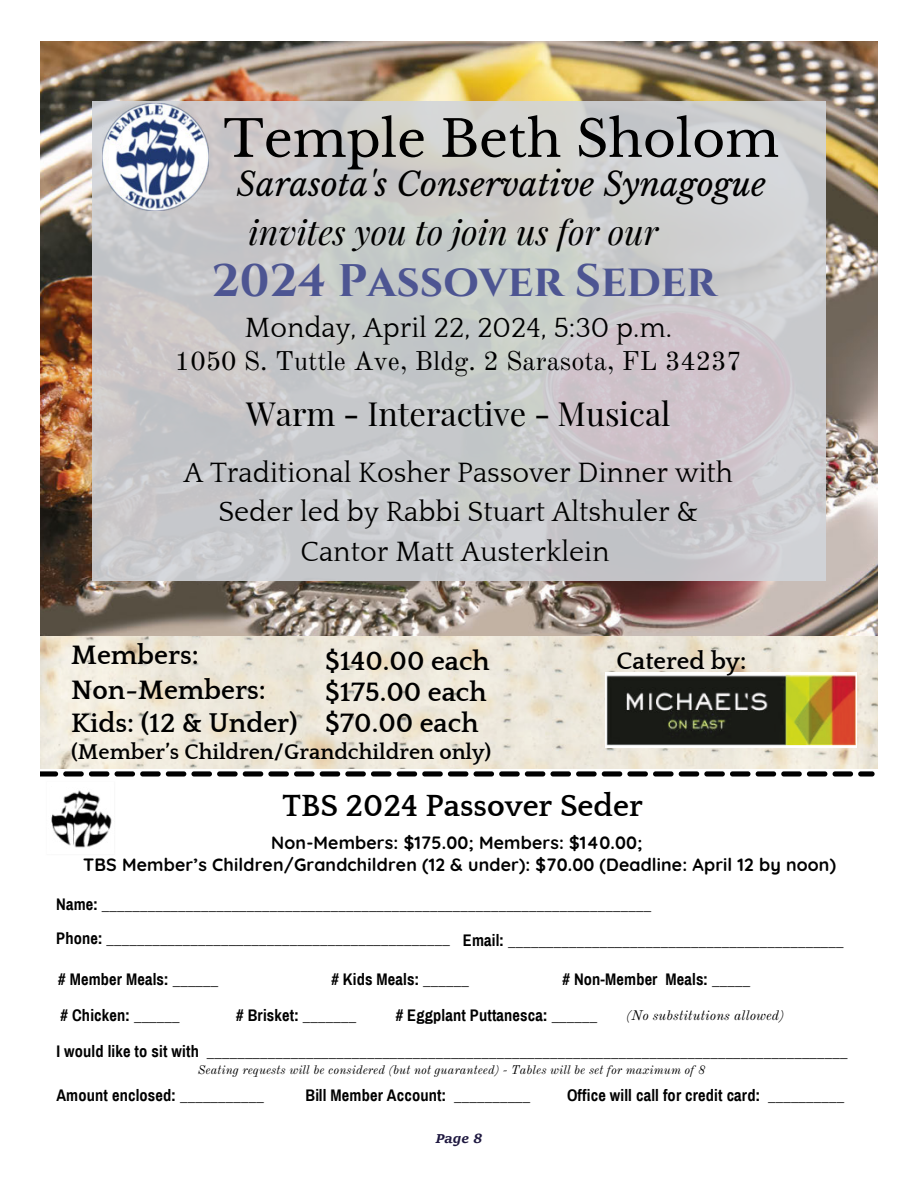
<style>
.page{position:relative;width:918px;height:1188px;background:#fff}
.page>*{position:absolute;margin:0;border:0;box-sizing:border-box;transform-origin:0 0}
.t1{font:50.25px "Libre Baskerville";color:#000}
.t2{font:700 45.6px "Cinzel";color:#4d5592}
.t3{font:italic 34.05px "Playfair Display";color:#000}
.t4{font:italic 32.7px "Libre Baskerville";color:#000}
.t5{font:32.7px "Playfair Display";color:#000}
.t6{font:700 31.5px "Quattrocento";color:#000}
.t7{font:28.65px/39.8px "Quattrocento";color:#000;text-align:center}
.t8{font:28.5px "Quattrocento";color:#000}
.t9{font:700 27.3px "Quattrocento";color:#000}
.t10{font:26.55px "Old Standard";color:#000}
.t11{font:700 24.6px "Quattrocento";color:#000}
.t12{font:700 21.9px "Quattrocento";color:#000}
.t13{font:700 17.7px/22.6px "Quicksand";letter-spacing:.01em;color:#000;text-align:center}
.t14{font:16.35px/35.7px "Archivo Narrow";color:#000}
.t15{font:700 16.35px "Dfptks Archivo Narrow";letter-spacing:.01em;color:#000}
.t16{font:italic 13.65px "Old Standard";letter-spacing:.01em;color:#000}
.t17{font:italic 700 13.5px "Sitka Small";color:#1e1840}
.t18{font:italic 12.3px "Old Standard";letter-spacing:.01em;color:#000}
.s1{font-weight:700}
.s2{font-family:"Dfptks Archivo Narrow";font-weight:700}
.s3{font-family:"Archivo Narrow";font-weight:400}
</style>
<div class="page">
<img style="left:41px;top:42px;width:837px;height:727px">
<svg style="left:41px;top:771px;width:834px;height:6px"></svg>
<img style="left:51px;top:790px;width:61px;height:58px">
<div style="left:92px;top:101px;width:734px;height:480px;background:linear-gradient(to right,#c7c8c8,#cecdcf)"></div>
<img style="left:606px;top:673px;width:250px;height:75px">
<img style="left:102px;top:104px;width:107px;height:107px">
<h1 class="t1" style="left:223px;top:108px;width:557px">Temple Beth Sholom</h1>
<h3 class="t4" style="left:237px;top:164px;width:531px">Sarasota's Conservative Synagogue</h3>
<h3 class="t3" style="left:249px;top:206px;width:411px">invites you to join us for our</h3>
<h2 class="t2" style="left:212px;top:253px;width:506px">2024 Passover Seder</h2>
<h3 class="t8" style="left:245px;top:313px;width:429px">Monday, April 22, 2024, 5:30 p.m.</h3>
<h3 class="t10" style="left:175px;top:345px;width:568px">1050 S. Tuttle Ave, Bldg. 2 Sarasota, FL 34237</h3>
<h3 class="t5" style="left:246px;top:388px;width:426px">Warm <span class="s1">-</span> Interactive <span class="s1">-</span> Musical</h3>
<h3 class="t7" style="left:184px;top:453px;width:551px">A Traditional Kosher Passover Dinner with<br>Seder led by Rabbi Stuart Altshuler &amp;<br>Cantor Matt Austerklein</h3>
<h3 class="t9" style="left:71px;top:641px;width:129px">Members:</h3>
<h3 class="t9" style="left:325px;top:646px;width:166px">$140.00 each</h3>
<h3 class="t9" style="left:71px;top:676px;width:196px">Non-Members:</h3>
<h3 class="t9" style="left:325px;top:678px;width:163px">$175.00 each</h3>
<h3 class="t9" style="left:71px;top:709px;width:228px">Kids: (12 &amp; Under)</h3>
<h3 class="t12" style="left:71px;top:740px;width:422px">(Member’s Children/Grandchildren only)</h3>
<h3 class="t9" style="left:325px;top:709px;width:155px">$70.00 each</h3>
<h3 class="t11" style="left:617px;top:648px;width:131px">Catered by:</h3>
<h3 class="t6" style="left:283px;top:790px;width:362px">TBS 2024 Passover Seder</h3>
<p class="t13" style="left:83px;top:830px;width:754px">Non-Members: $175.00; Members: $140.00;<br>TBS Member’s Children/Grandchildren (12 &amp; under): $70.00 (Deadline: April 12 by noon)</p>
<p class="t14" style="left:463px;top:887px;width:382px;text-indent:-407px"><span class="s2">Name:</span> ________________________________________________________________________<br><span class="s2">Email:</span> ____________________________________________</p>
<p class="t14" style="left:56px;top:921px;width:395px"><span class="s2">Phone:</span> _____________________________________________</p>
<p class="t15" style="left:58px;top:970px;width:162px"># Member Meals: <span class="s3">______</span></p>
<p class="t15" style="left:331px;top:970px;width:139px"># Kids Meals: <span class="s3">______</span></p>
<p class="t15" style="left:563px;top:970px;width:189px"># Non-Member Meals: <span class="s3">_____</span></p>
<p class="t15" style="left:396px;top:1005px;width:203px"># Eggplant Puttanesca: <span class="s3">______</span></p>
<p class="t15" style="left:236px;top:1005px;width:121px"># Brisket: <span class="s3">_______</span></p>
<p class="t14" style="left:56px;top:1033px;width:793px"><span class="s2">I would like to sit with</span> ____________________________________________________________________________________</p>
<p class="t15" style="left:61px;top:1005px;width:121px"># Chicken: <span class="s3">______</span></p>
<p class="t16" style="left:626px;top:1007px;width:160px">(No substitutions allowed)</p>
<p class="t18" style="left:198px;top:1062px;width:509px">Seating requests will be considered (but not guaranteed) - Tables will be set for maximum of 8</p>
<p class="t15" style="left:56px;top:1085px;width:209px">Amount enclosed: <span class="s3">___________</span></p>
<p class="t15" style="left:306px;top:1085px;width:226px">Bill Member Account: <span class="s3">__________</span></p>
<p class="t15" style="left:567px;top:1085px;width:279px">Office will call for credit card: <span class="s3">__________</span></p>
<p class="t17" style="left:436px;top:1127px;width:48px">Page 8</p>
</div>
